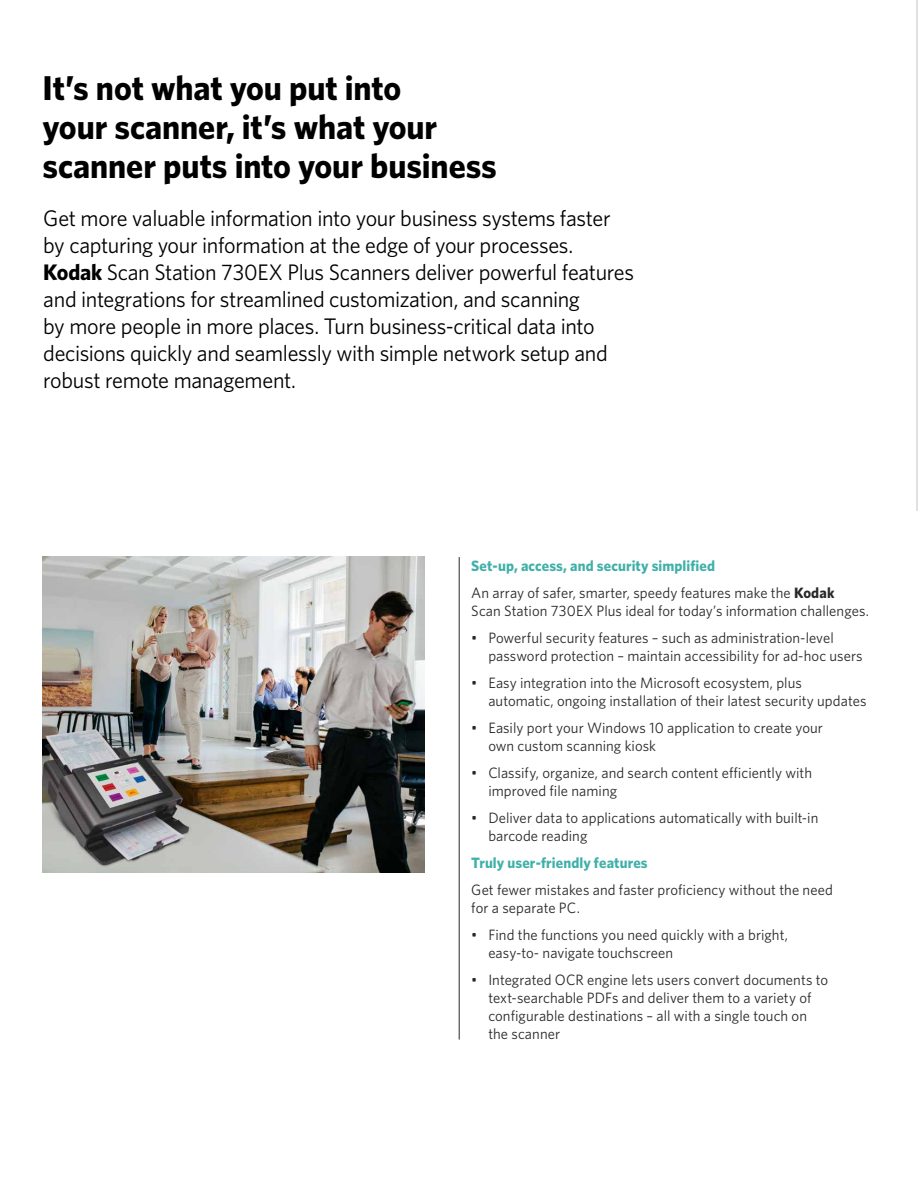
<style>
.page{position:relative;width:918px;height:1188px;background:#fff}
.page>*{position:absolute;margin:0;border:0;box-sizing:border-box;transform-origin:0 0}
.t1{font:700 34.5px/39px "Whitney";letter-spacing:-.005em;color:#000}
.t2{font:22.5px/27px "Whitney";letter-spacing:-.015em;color:#000}
.t3{font:15px/18px "Whitney";letter-spacing:.005em;color:#282827}
.t4{font:700 15px "Whitney";letter-spacing:.005em;color:#3fb0a8}
.s1{font-weight:700}
.s2{font-weight:700;color:#3fb0a8}
</style>
<div class="page">
<hr style="left:917px;top:0;width:1px;height:510px;background:#e1e1e1">
<hr style="left:459px;top:557px;width:1px;height:483px;background:#282827">
<img style="left:43px;top:557px;width:381px;height:316px">
<h1 class="t1" style="left:43px;top:67px;width:456px">It’s not what you put into<br>your scanner, it’s what your scanner puts into your business</h1>
<p class="t2" style="left:43px;top:204px;width:592px">Get more valuable information into your business systems faster by capturing your information at the edge of your processes.<br><span class="s1">Kodak</span> Scan Station 730EX Plus Scanners deliver powerful features and integrations for streamlined customization, and scanning<br>by more people in more places. Turn business-critical data into decisions quickly and seamlessly with simple network setup and robust remote management.</p>
<p class="t3" style="left:471px;top:551px;width:365px;line-height:27px"><span class="s2">Set-up, access, and security simplified<br></span>An array of safer, smarter, speedy features make the <span class="s1">Kodak</span></p>
<p class="t3" style="left:471px;top:601px;width:399px">Scan Station 730EX Plus ideal for today’s information challenges.</p>
<p class="t3" style="left:488px;top:628px;width:376px;text-indent:-17px">• Powerful security features – such as administration-level password protection – maintain accessibility for ad-hoc users</p>
<p class="t3" style="left:488px;top:673px;width:380px;text-indent:-17px">• Easy integration into the Microsoft ecosystem, plus automatic, ongoing installation of their latest security updates</p>
<p class="t3" style="left:488px;top:718px;width:336px;text-indent:-17px">• Easily port your Windows 10 application to create your own custom scanning kiosk</p>
<p class="t3" style="left:488px;top:763px;width:325px;text-indent:-17px">• Classify, organize, and search content efficiently with improved file naming</p>
<p class="t3" style="left:488px;top:808px;width:332px;text-indent:-17px">• Deliver data to applications automatically with built-in barcode reading</p>
<p class="t4" style="left:471px;top:852px;width:178px">Truly user-friendly features</p>
<p class="t3" style="left:471px;top:880px;width:363px">Get fewer mistakes and faster proficiency without the need for a separate PC.</p>
<p class="t3" style="left:488px;top:925px;width:301px;text-indent:-17px">• Find the functions you need quickly with a bright, easy-to- navigate touchscreen</p>
<p class="t3" style="left:488px;top:970px;width:341px;text-indent:-17px">• Integrated OCR engine lets users convert documents to text-searchable PDFs and deliver them to a variety of configurable destinations – all with a single touch on the scanner</p>
</div>
